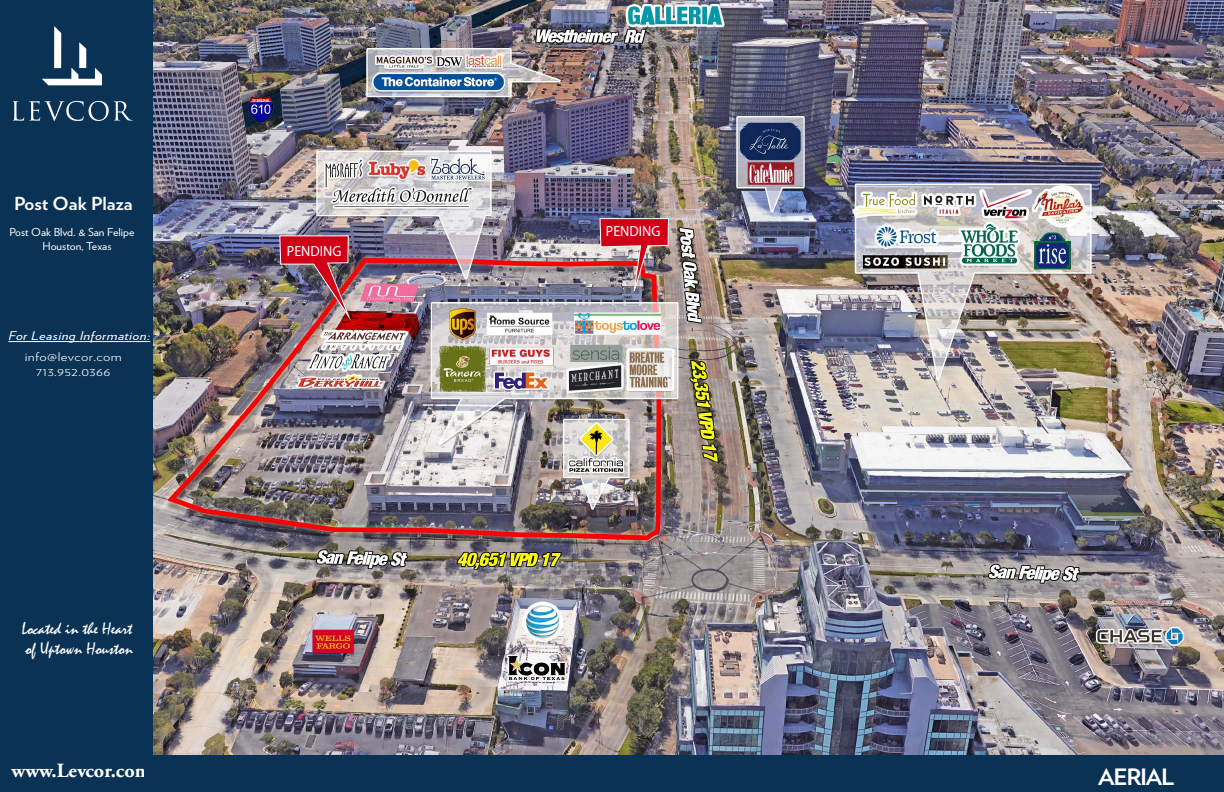
<style>
.page{position:relative;width:1224px;height:792px;background:#fff}
.page>*{position:absolute;margin:0;border:0;box-sizing:border-box;transform-origin:0 0}
.t1{font:700 22.6px "Verlag";letter-spacing:-.06em;color:#fff;scale:1.07 1}
.t2{font:700 20.1px "Adobe Garamond Pro";color:#fff}
.t3{font:700 18px "Verlag";color:#fff;scale:1.07 1}
.t4{font:17.3px/20px "Mistral";color:#fff}
.t5{font:14.7px "Myriad Pro";color:#fff;scale:.95 1}
.t6{font:300 12px/14.4px "Verlag";letter-spacing:.025em;color:#fff;text-align:center;scale:1.22 1}
.t7{font:italic 12px "Verlag";letter-spacing:.025em;color:#fff;scale:1.22 1}
.t8{font:11px/14.1px "Verlag";color:#fff;scale:1.06 1}
</style>
<div class="page">
<img style="left:152px;top:0;width:1072px;height:755px">
<img style="left:599px;top:218px;width:70px;height:85px">
<div style="left:0;top:0;width:152px;height:792px;background:#0a3255"></div>
<hr style="left:16px;top:341px;width:64px;height:1px;background:#fff">
<svg style="left:80px;top:341px;width:70px;height:1px"></svg>
<div style="left:144px;top:755px;width:1080px;height:37px;background:#0a3255"></div>
<img style="left:13px;top:26px;width:118px;height:94px">
<img style="left:279px;top:235px;width:74px;height:90px">
<h3 class="t3" style="left:14px;top:189px;width:112px">Post Oak Plaza</h3>
<p class="t8" style="left:43px;top:224px;width:88px;text-indent:-33px">Post Oak Blvd. &amp; San Felipe<br>Houston, Texas</p>
<p class="t7" style="left:8px;top:327px;width:118px">For Leasing Information:</p>
<p class="t6" style="left:25px;top:349px;width:81px">info@levcor.com<br>713.952.0366</p>
<h3 class="t4" style="left:22px;top:619px;width:113px">Located in the Heart of Uptown Houston</h3>
<h2 class="t2" style="left:12px;top:759px;width:141px">www.Levcor.com</h2>
<h3 class="t5" style="left:287px;top:242px;width:59px">PENDING</h3>
<h3 class="t5" style="left:606px;top:222px;width:59px">PENDING</h3>
<h1 class="t1" style="left:1098px;top:759px;width:72px">AERIAL</h1>
</div>
